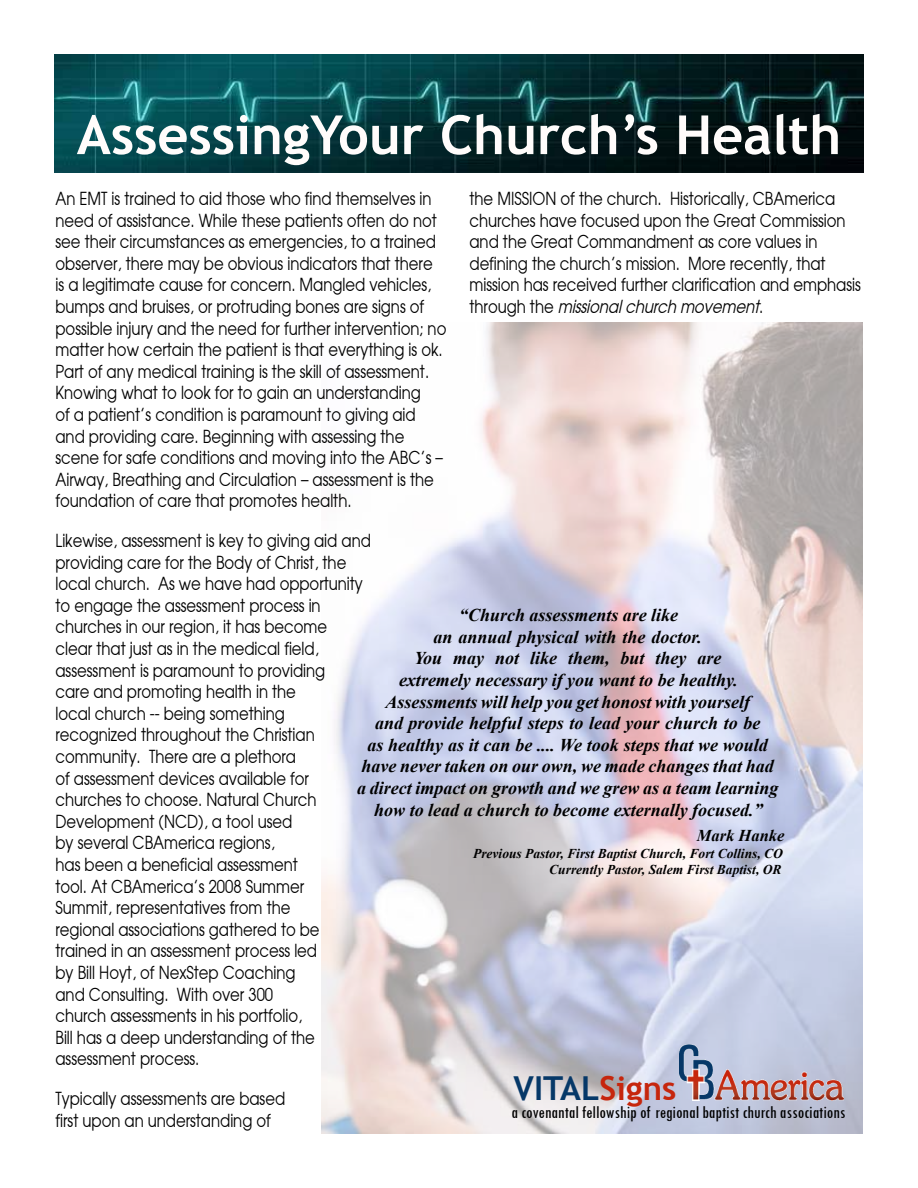
<style>
.page{position:relative;width:918px;height:1188px;background:#fff}
.page>*{position:absolute;margin:0;border:0;box-sizing:border-box;transform-origin:0 0}
.t1{font:700 54px "Trebuchet MS";color:#fffcfb}
.t2{font:700 33px "Trebuchet MS";color:#063868}
.t3{font:18px/21.6px "Atilla Condensed Normal";color:#000}
.t4{font:italic 700 18px/21.6px "Times New Roman";color:#000;text-align:center}
.t5{font:condensed 18px "Tw Cen";color:#000}
.t6{font:italic condensed 18px "Atilla";color:#000}
.t7{font:italic 700 16.5px "Times New Roman";color:#000}
.t8{font:italic 700 13.5px/16.2px "Times New Roman";color:#000;text-align:right}
.s1{font-family:"Atilla Condensed Normal";font-style:normal;font-stretch:normal}
.s2{color:#c6260d}
</style>
<div class="page">
<img style="left:54px;top:54px;width:810px;height:119px">
<img style="left:321px;top:322px;width:542px;height:812px">
<img style="left:679px;top:1045px;width:165px;height:55px">
<h1 class="t1" style="left:77px;top:103px;width:766px">AssessingYour Church’s Health</h1>
<p class="t3" style="left:470px;top:187px;width:393px">the MISSION of the church. Historically, CBAmerica churches have focused upon the Great Commission and the Great Commandment as core values in defining the church’s mission. More recently, that mission has received further clarification and emphasis</p>
<p class="t6" style="left:470px;top:295px;width:295px"><span class="s1">through the</span> missional church movement<span class="s1">.</span></p>
<p class="t3" style="left:56px;top:187px;width:392px">An EMT is trained to aid those who find themselves in need of assistance. While these patients often do not see their circumstances as emergencies, to a trained observer, there may be obvious indicators that there<br>is a legitimate cause for concern. Mangled vehicles, bumps and bruises, or protruding bones are signs of possible injury and the need for further intervention; no matter how certain the patient is that everything is ok.<br>Part of any medical training is the skill of assessment.<br>Knowing what to look for to gain an understanding<br>of a patient’s condition is paramount to giving aid and providing care. Beginning with assessing the scene for safe conditions and moving into the ABC’s – Airway, Breathing and Circulation – assessment is the foundation of care that promotes health.</p>
<p class="t3" style="left:56px;top:529px;width:317px">Likewise, assessment is key to giving aid and providing care for the Body of Christ, the local church. As we have had opportunity to engage the assessment process in churches in our region, it has become<br>clear that just as in the medical field, assessment is paramount to providing<br>care and promoting health in the<br>local church -‐-‐ being something<br>recognized throughout the Christian community. There are a plethora<br>of assessment devices available for churches to choose. Natural Church Development (NCD), a tool used<br>by several CBAmerica regions,<br>has been a beneficial assessment<br>tool. At CBAmerica’s 2008 Summer<br>Summit, representatives from the<br>regional associations gathered to be trained in an assessment process led<br>by Bill Hoyt, of NexStep Coaching<br>and Consulting. With over 300<br>church assessments in his portfolio,<br>Bill has a deep understanding of the assessment process.</p>
<p class="t3" style="left:56px;top:1087px;width:231px">Typically assessments are based first upon an understanding of</p>
<p class="t4" style="left:357px;top:604px;width:423px">“Church assessments are like<br>an annual physical with the doctor.<br>You may not like them, but they are<br>extremely necessary if you want to be healthy.<br>Assessments will help you get honost with yourself<br>and provide helpful steps to lead your church to be<br>as healthy as it can be .... We took steps that we would have never taken on our own, we made changes that had a direct impact on growth and we grew as a team learning how to lead a church to become externally focused.”</p>
<p class="t7" style="left:697px;top:827px;width:89px">Mark Hanke</p>
<p class="t8" style="left:473px;top:845px;width:311px">Previous Pastor, First Baptist Church, Fort Collins, CO<br>Currently Pastor, Salem First Baptist, OR</p>
<h2 class="t2" style="left:514px;top:1069px;width:164px">VITAL<span class="s2">Signs</span></h2>
<p class="t5" style="left:512px;top:1103px;width:336px">a covenantal fellowship of regional baptist church associations</p>
</div>
